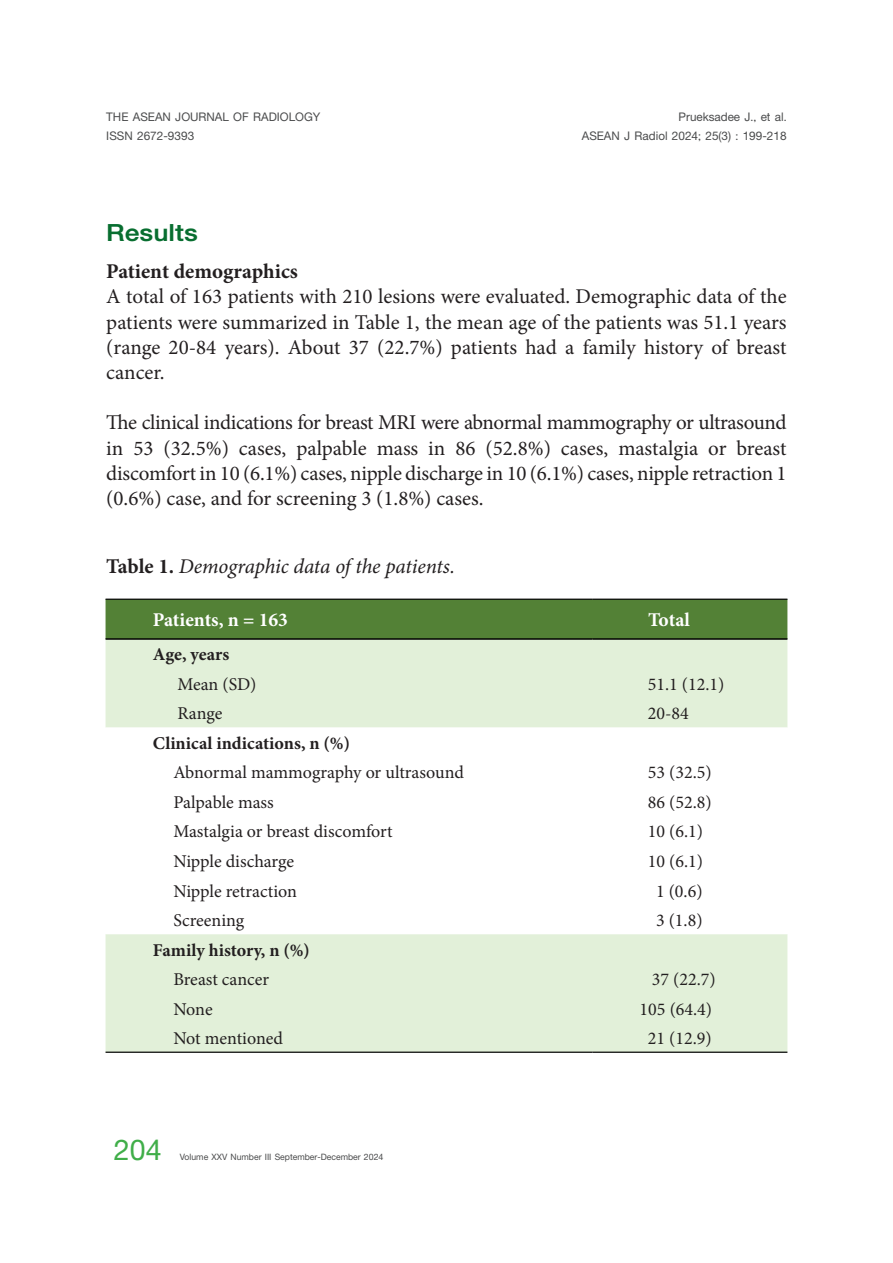
<style>
.page{position:relative;width:893px;height:1263px;background:#fff}
.page>*{position:absolute;margin:0;border:0;box-sizing:border-box;transform-origin:0 0}
.t1{font:700 43.5px "PSL Kanda Pro";color:#40ae49}
.t2{font:36px "PSL Kanda Modern Extra Pro";color:#086e30;scale:1.09 1}
.t3{font:21px/25.2px "Minion Pro";letter-spacing:-.005em;color:#231f20;text-align:justify}
.t4{font:italic 21px "Minion Pro";letter-spacing:-.005em;color:#231f20}
.t5{font:700 21px "Minion Pro";color:#231f20}
.t6{font:700 19.5px "Minion Pro";letter-spacing:-.005em;color:#fff}
.t7{font:18px "Minion Pro";letter-spacing:-.005em;color:#231f20}
.t8{font:700 18px/18.9px "PSL Kanda Pro";color:#4b4c4d;text-align:right}
.t9{font:700 18px "Minion Pro";color:#231f20}
.t10{font:700 13.35px "PSL Kanda Pro";color:#4b4c4d}
.s1{font-weight:700;font-style:normal}
</style>
<div class="page">
<div style="left:106px;top:600px;width:681px;height:38px;background:#538136"></div>
<div style="left:106px;top:640px;width:681px;height:411px;background:#e2f0d9"></div>
<svg style="left:106px;top:727px;width:681px;height:207px"></svg>
<hr style="left:106px;top:599px;width:486px;height:1px;background:#000">
<hr style="left:592px;top:599px;width:195px;height:1px;background:#000">
<hr style="left:106px;top:1051px;width:486px;height:2px;background:#000">
<hr style="left:592px;top:1051px;width:195px;height:2px;background:#000">
<hr style="left:106px;top:638px;width:486px;height:2px;background:#000">
<hr style="left:592px;top:638px;width:195px;height:2px;background:#000">
<p class="t8" style="left:106px;top:107px;width:216px">THE ASEAN JOURNAL OF RADIOLOGY</p>
<p class="t8" style="left:106px;top:126px;width:89px">ISSN 2672-9393</p>
<h2 class="t2" style="left:106px;top:213px;width:85px">Results</h2>
<p class="t8" style="left:582px;top:107px;width:206px">Prueksadee J., et al.<br>ASEAN J Radiol 2024; 25(3) : 199-218</p>
<p class="t5" style="left:106px;top:257px;width:193px">Patient demographics</p>
<p class="t3" style="left:106px;top:284px;width:682px">A total of 163 patients with 210 lesions were evaluated. Demographic data of the patients were summarized in Table 1, the mean age of the patients was 51.1 years (range 20-84 years). About 37 (22.7%) patients had a family history of breast cancer.</p>
<p class="t3" style="left:106px;top:410px;width:682px">The clinical indications for breast MRI were abnormal mammography or ultrasound in 53 (32.5%) cases, palpable mass in 86 (52.8%) cases, mastalgia or breast discomfort in 10 (6.1%) cases, nipple discharge in 10 (6.1%) cases, nipple retraction 1 (0.6%) case, and for screening 3 (1.8%) cases.</p>
<p class="t4" style="left:106px;top:552px;width:350px"><span class="s1">Table 1.</span> Demographic data of the patients.</p>
<p class="t6" style="left:153px;top:606px;width:136px">Patients, n = 163</p>
<p class="t6" style="left:648px;top:606px;width:43px">Total</p>
<p class="t9" style="left:153px;top:642px;width:78px">Age, years</p>
<p class="t7" style="left:177px;top:672px;width:81px">Mean (SD)</p>
<p class="t7" style="left:648px;top:672px;width:78px">51.1 (12.1)</p>
<p class="t7" style="left:177px;top:701px;width:46px">Range</p>
<p class="t7" style="left:648px;top:701px;width:42px">20-84</p>
<p class="t9" style="left:153px;top:730px;width:199px">Clinical indications, n (%)</p>
<p class="t7" style="left:173px;top:761px;width:292px">Abnormal mammography or ultrasound</p>
<p class="t7" style="left:648px;top:761px;width:65px">53 (32.5)</p>
<p class="t7" style="left:173px;top:790px;width:102px">Palpable mass</p>
<p class="t7" style="left:648px;top:790px;width:65px">86 (52.8)</p>
<p class="t7" style="left:173px;top:820px;width:221px">Mastalgia or breast discomfort</p>
<p class="t7" style="left:648px;top:820px;width:57px">10 (6.1)</p>
<p class="t7" style="left:173px;top:849px;width:122px">Nipple discharge</p>
<p class="t7" style="left:648px;top:849px;width:57px">10 (6.1)</p>
<p class="t7" style="left:173px;top:879px;width:125px">Nipple retraction</p>
<p class="t7" style="left:656px;top:879px;width:48px">1 (0.6)</p>
<p class="t7" style="left:173px;top:908px;width:73px">Screening</p>
<p class="t7" style="left:656px;top:908px;width:48px">3 (1.8)</p>
<p class="t9" style="left:153px;top:937px;width:159px">Family history, n (%)</p>
<p class="t7" style="left:173px;top:967px;width:97px">Breast cancer</p>
<p class="t7" style="left:652px;top:967px;width:65px">37 (22.7)</p>
<p class="t7" style="left:173px;top:997px;width:41px">None</p>
<p class="t7" style="left:640px;top:997px;width:74px">105 (64.4)</p>
<p class="t7" style="left:173px;top:1026px;width:111px">Not mentioned</p>
<p class="t7" style="left:648px;top:1026px;width:65px">21 (12.9)</p>
<h1 class="t1" style="left:114px;top:1125px;width:49px">204</h1>
<p class="t10" style="left:180px;top:1149px;width:205px">Volume XXV Number III September-December 2024</p>
</div>
